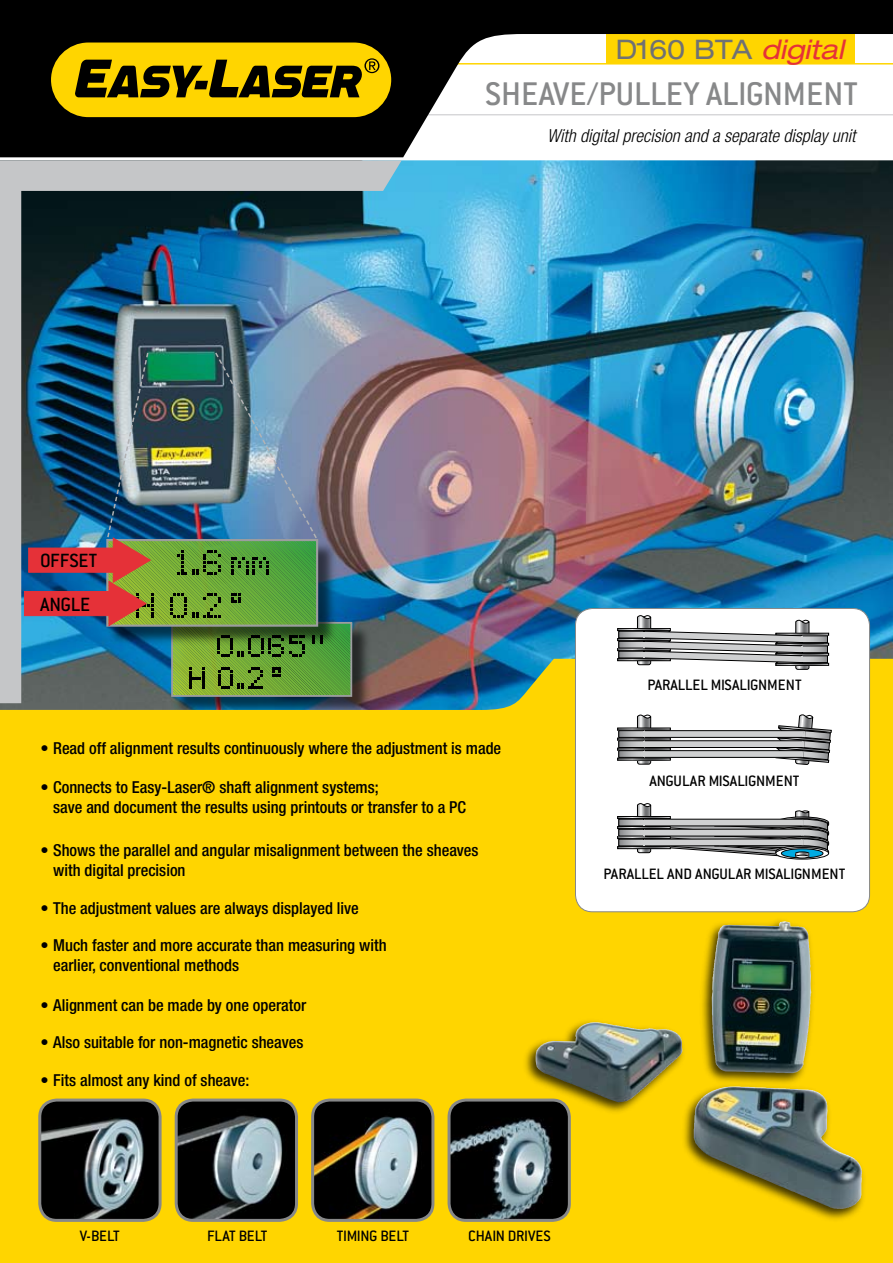
<style>
.page{position:relative;width:893px;height:1263px;background:#fff}
.page>*{position:absolute;margin:0;border:0;box-sizing:border-box;transform-origin:0 0}
.t1{font:500 36px "Conduit ITC";color:#878889}
.t2{font:expanded 27px "Helvetica Neue";color:#707173}
.t3{font:500 21px/44px "Conduit ITC";color:#000}
.t4{font:italic 300 condensed 18px "Helvetica Neue";color:#000}
.t5{font:500 condensed 16.5px/19.8px "Helvetica Neue";color:#000}
.t6{font:500 16.5px "Conduit ITC";color:#000}
.t7{font:500 16.5px "Conduit ITC";letter-spacing:-.03em;color:#000}
.t8{font:500 16.5px "Conduit ITC";letter-spacing:-.02em;color:#000}
.s1{font-style:italic;color:#e53138}
</style>
<div class="page">
<img style="left:402px;top:160px;width:491px;height:499px">
<div style="left:0;top:659px;width:893px;height:604px;background:#ffd500"></div>
<svg style="left:0;top:0;width:893px;height:157px;fill:#000"></svg>
<img style="left:0;top:160px;width:402px;height:543px">
<img style="left:40px;top:1100px;width:120px;height:120px;border-radius:17px">
<div style="left:38px;top:1098px;width:124px;height:124px;border:3px solid #878889;border-radius:17px"></div>
<img style="left:313px;top:1100px;width:120px;height:120px;border-radius:17px">
<div style="left:311px;top:1098px;width:123px;height:124px;border:3px solid #878889;border-radius:17px"></div>
<img style="left:176px;top:1100px;width:120px;height:120px;border-radius:17px">
<div style="left:175px;top:1098px;width:123px;height:124px;border:3px solid #878889;border-radius:17px"></div>
<img style="left:449px;top:1100px;width:120px;height:120px;border-radius:17px">
<div style="left:448px;top:1098px;width:123px;height:124px;border:3px solid #878889;border-radius:17px"></div>
<div style="left:575px;top:608px;width:294px;height:304px;background:#fff;border-radius:17px"></div>
<div style="left:575px;top:608px;width:295px;height:304px;border:1px solid #878889;border-radius:17px"></div>
<svg style="left:620px;top:752px;width:17px;height:4px"></svg>
<div style="left:618px;top:750px;width:26px;height:8px;border:1px solid #000"></div>
<svg style="left:620px;top:742px;width:17px;height:4px"></svg>
<div style="left:618px;top:740px;width:26px;height:8px;border:1px solid #000"></div>
<svg style="left:620px;top:732px;width:17px;height:4px"></svg>
<div style="left:618px;top:730px;width:26px;height:8px;border:1px solid #000"></div>
<svg style="left:637px;top:714px;width:195px;height:51px"></svg>
<div style="left:776px;top:663px;width:53px;height:3px;border:1px solid #000"></div>
<div style="left:776px;top:633px;width:53px;height:2px;border:1px solid #000"></div>
<div style="left:776px;top:643px;width:53px;height:2px;border:1px solid #000"></div>
<div style="left:776px;top:653px;width:53px;height:3px;border:1px solid #000"></div>
<div style="left:617px;top:658px;width:54px;height:3px;border:1px solid #000"></div>
<div style="left:617px;top:628px;width:54px;height:3px;border:1px solid #000"></div>
<div style="left:617px;top:638px;width:54px;height:3px;border:1px solid #000"></div>
<div style="left:617px;top:648px;width:54px;height:3px;border:1px solid #000"></div>
<div style="left:619px;top:651px;width:25px;height:7px;background:#8e9092"></div>
<div style="left:618px;top:651px;width:26px;height:7px;border:1px solid #000"></div>
<div style="left:619px;top:641px;width:25px;height:7px;background:#8e9092"></div>
<div style="left:618px;top:641px;width:26px;height:7px;border:1px solid #000"></div>
<div style="left:619px;top:631px;width:25px;height:7px;background:#8e9092"></div>
<div style="left:618px;top:631px;width:26px;height:7px;border:1px solid #000"></div>
<div style="left:802px;top:656px;width:25px;height:7px;background:#939496"></div>
<div style="left:802px;top:655px;width:26px;height:8px;border:1px solid #000"></div>
<div style="left:802px;top:646px;width:25px;height:7px;background:#939496"></div>
<div style="left:802px;top:645px;width:26px;height:8px;border:1px solid #000"></div>
<div style="left:802px;top:636px;width:25px;height:7px;background:#939496"></div>
<div style="left:802px;top:635px;width:26px;height:8px;border:1px solid #000"></div>
<svg style="left:622px;top:615px;width:203px;height:55px"></svg>
<div style="left:617px;top:846px;width:54px;height:3px;border:1px solid #000"></div>
<div style="left:617px;top:816px;width:54px;height:3px;border:1px solid #000"></div>
<div style="left:617px;top:826px;width:54px;height:3px;border:1px solid #000"></div>
<div style="left:617px;top:836px;width:54px;height:3px;border:1px solid #000"></div>
<svg style="left:620px;top:841px;width:17px;height:3px"></svg>
<div style="left:618px;top:839px;width:26px;height:7px;border:1px solid #000"></div>
<svg style="left:620px;top:831px;width:17px;height:3px"></svg>
<div style="left:618px;top:829px;width:26px;height:7px;border:1px solid #000"></div>
<svg style="left:620px;top:821px;width:17px;height:3px"></svg>
<div style="left:618px;top:819px;width:26px;height:7px;border:1px solid #000"></div>
<svg style="left:637px;top:803px;width:192px;height:56px"></svg>
<img style="left:24px;top:351px;width:327px;height:345px">
<div style="left:522px;top:916px;width:345px;height:307px;background:#000;opacity:.75"></div>
<img style="left:575px;top:921px;width:237px;height:152px">
<div style="left:51px;top:43px;width:340px;height:74px;background:#ffd500;border-radius:37px"></div>
<svg style="left:75px;top:58px;width:304px;height:39px"></svg>
<h2 class="t2" style="left:616px;top:33px;width:230px">D160 BTA <span class="s1">digital</span></h2>
<h1 class="t1" style="left:485px;top:73px;width:374px">SHEAVE/PULLEY ALIGNMENT</h1>
<p class="t4" style="left:547px;top:125px;width:310px">With digital precision and a separate display unit</p>
<p class="t3" style="left:40px;top:538px;width:59px">OFFSET<br>ANGLE</p>
<p class="t5" style="left:40px;top:738px;width:462px">• Read off alignment results continuously where the adjustment is made</p>
<p class="t5" style="left:53px;top:777px;width:414px;text-indent:-13px">• Connects to Easy-Laser® shaft alignment systems;<br>save and document the results using printouts or transfer to a PC</p>
<p class="t5" style="left:53px;top:840px;width:427px;text-indent:-13px">• Shows the parallel and angular misalignment between the sheaves with digital precision</p>
<p class="t5" style="left:40px;top:898px;width:320px">• The adjustment values are always displayed live</p>
<p class="t5" style="left:53px;top:935px;width:335px;text-indent:-13px">• Much faster and more accurate than measuring with earlier, conventional methods</p>
<p class="t5" style="left:40px;top:995px;width:267px">• Alignment can be made by one operator</p>
<p class="t5" style="left:40px;top:1032px;width:265px">• Also suitable for non-magnetic sheaves</p>
<p class="t5" style="left:40px;top:1070px;width:211px">• Fits almost any kind of sheave:</p>
<p class="t6" style="left:647px;top:675px;width:156px">PARALLEL MISALIGNMENT</p>
<p class="t6" style="left:649px;top:771px;width:152px">ANGULAR MISALIGNMENT</p>
<p class="t6" style="left:604px;top:864px;width:243px">PARALLEL AND ANGULAR MISALIGNMENT</p>
<p class="t6" style="left:80px;top:1226px;width:41px">V-BELT</p>
<p class="t8" style="left:207px;top:1226px;width:62px">FLAT BELT</p>
<p class="t7" style="left:337px;top:1226px;width:74px">TIMING BELT</p>
<p class="t6" style="left:468px;top:1226px;width:84px">CHAIN DRIVES</p>
</div>
